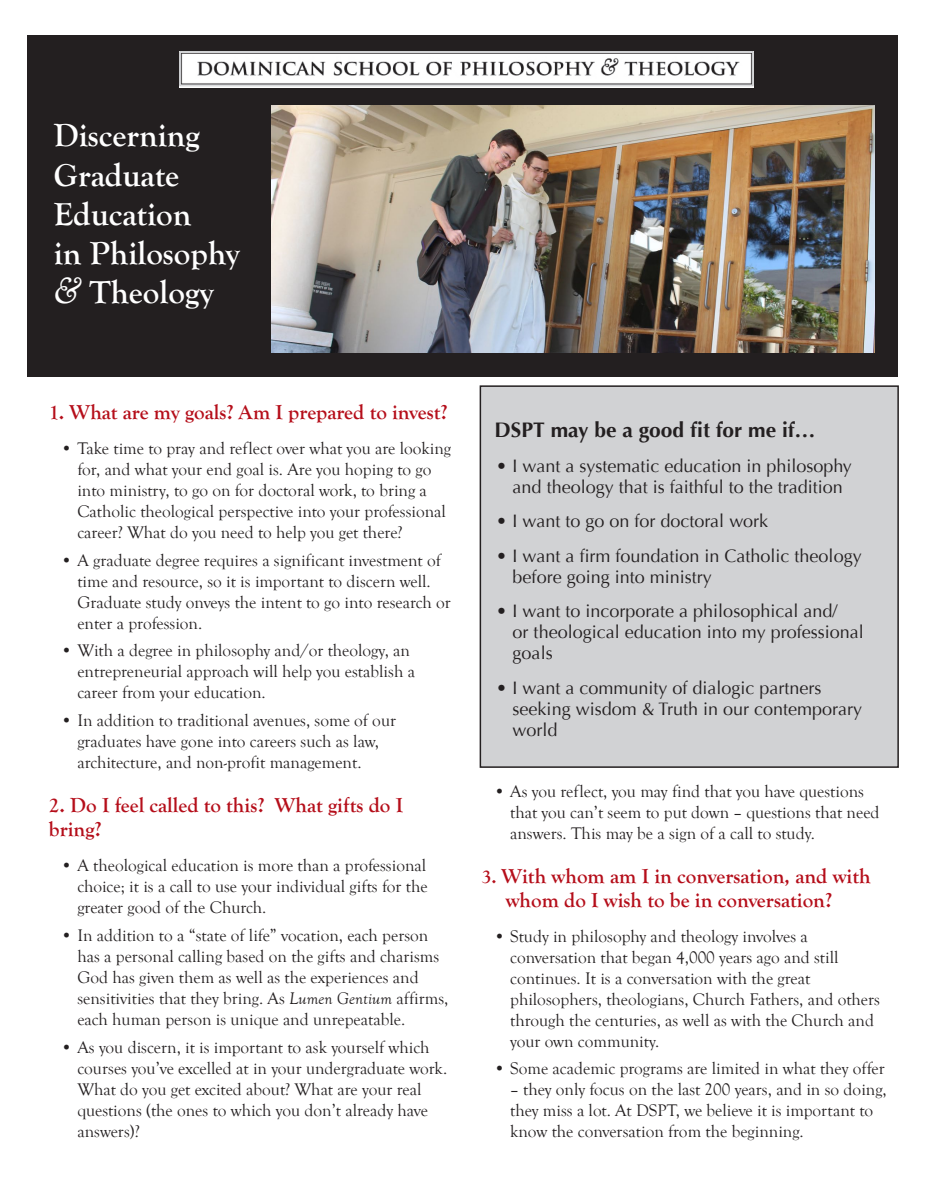
<style>
.page{position:relative;width:932px;height:1202px;background:#fff}
.page>*{position:absolute;margin:0;border:0;box-sizing:border-box;transform-origin:0 0}
.t1{font:700 33px/39px "Goudy Old Style T";color:#fff}
.t2{font:700 21px/24px "Goudy Old Style T";color:#b50e1a}
.t3{font:700 21px "Optima";color:#231f20}
.t4{font:18px/21px "Optima";color:#231f20}
.t5{font:17.25px/21px "Goudy Old Style T";color:#231f20}
.s1{font-weight:400;font-style:italic;font-size:37.5px}
.s2{font-style:italic}
.s3{font-size:19.5px}
</style>
<div class="page">
<div style="left:27px;top:35px;width:871px;height:341px;background:#231f20"></div>
<img style="left:180px;top:51px;width:573px;height:37px">
<div style="left:480px;top:386px;width:418px;height:381px;background:#d1d2d4"></div>
<div style="left:479px;top:385px;width:419px;height:383px;border:2px solid #231f20"></div>
<img style="left:272px;top:106px;width:602px;height:247px">
<p class="t1" style="left:54px;top:117px;width:187px">Discerning<br>Graduate<br>Education<br>in Philosophy <span class="s1">&amp;</span> Theology</p>
<p class="t2" style="left:49px;top:401px;width:400px">1. What are my goals? Am I prepared to invest?</p>
<p class="t5" style="left:77px;top:438px;width:375px;text-indent:-16px">• Take time to pray and reflect over what you are looking for, and what your end goal is. Are you hoping to go into ministry, to go on for doctoral work, to bring a Catholic theological perspective into your professional career? What do you need to help you get there?</p>
<p class="t5" style="left:77px;top:550px;width:375px;text-indent:-16px">• A graduate degree requires a significant investment of time and resource, so it is important to discern well.<br>Graduate study onveys the intent to go into research or enter a profession.</p>
<p class="t5" style="left:77px;top:640px;width:339px;text-indent:-16px">• With a degree in philosophy and/or theology, an entrepreneurial approach will help you establish a career from your education.</p>
<p class="t5" style="left:77px;top:710px;width:320px;text-indent:-16px">• In addition to traditional avenues, some of our graduates have gone into careers such as law, architecture, and non-profit management.</p>
<p class="t2" style="left:49px;top:794px;width:356px">2. Do I feel called to this? What gifts do I bring?</p>
<p class="t5" style="left:77px;top:855px;width:352px;text-align:justify;text-indent:-16px">• A theological education is more than a professional choice; it is a call to use your individual gifts for the greater good of the Church.</p>
<p class="t5" style="left:77px;top:925px;width:372px;text-indent:-16px">• In addition to a “state of life” vocation, each person has a personal calling based on the gifts and charisms God has given them as well as the experiences and sensitivities that they bring. As <span class="s2">Lumen Gentium</span> affirms, each human person is unique and unrepeatable.</p>
<p class="t5" style="left:77px;top:1036px;width:371px;text-indent:-16px">• As you discern, it is important to ask yourself which courses you’ve excelled at in your undergraduate work.<br>What do you get excited about? What are your real questions (the ones to which you don’t already have answers)?</p>
<p class="t3" style="left:494px;top:417px;width:322px">DSPT may be a good fit for me if…</p>
<p class="t4" style="left:496px;top:455px;width:357px;text-align:center">• I want a systematic education in philosophy and theology that is faithful to the tradition</p>
<p class="t4" style="left:496px;top:510px;width:273px">• I want to go on for doctoral work</p>
<p class="t4" style="left:512px;top:545px;width:350px;text-indent:-16px">• I want a firm foundation in Catholic theology before going into ministry</p>
<p class="t4" style="left:512px;top:600px;width:352px;text-indent:-16px">• I want to incorporate a philosophical and/<br>or theological education into my professional goals</p>
<p class="t4" style="left:512px;top:677px;width:351px;text-indent:-16px">• I want a community of dialogic partners seeking wisdom &amp; Truth in our contemporary world</p>
<p class="t5" style="left:510px;top:781px;width:371px;text-indent:-16px">• As you reflect, you may find that you have questions that you can’t seem to put down – questions that need answers. This may be a sign of a call to study.</p>
<p class="t2" style="left:505px;top:864px;width:366px;text-indent:-24px"><span class="s3">3.</span> With whom am I in conversation, and with whom do I wish to be in conversation?</p>
<p class="t5" style="left:510px;top:925px;width:371px;text-indent:-16px">• Study in philosophy and theology involves a conversation that began 4,000 years ago and still continues. It is a conversation with the great philosophers, theologians, Church Fathers, and others through the centuries, as well as with the Church and your own community.</p>
<p class="t5" style="left:493px;top:1058px;width:392px">• Some academic programs are limited in what they offer</p>
<p class="t5" style="left:510px;top:1079px;width:378px">– they only focus on the last 200 years, and in so doing, they miss a lot. At DSPT, we believe it is important to know the conversation from the beginning.</p>
</div>
